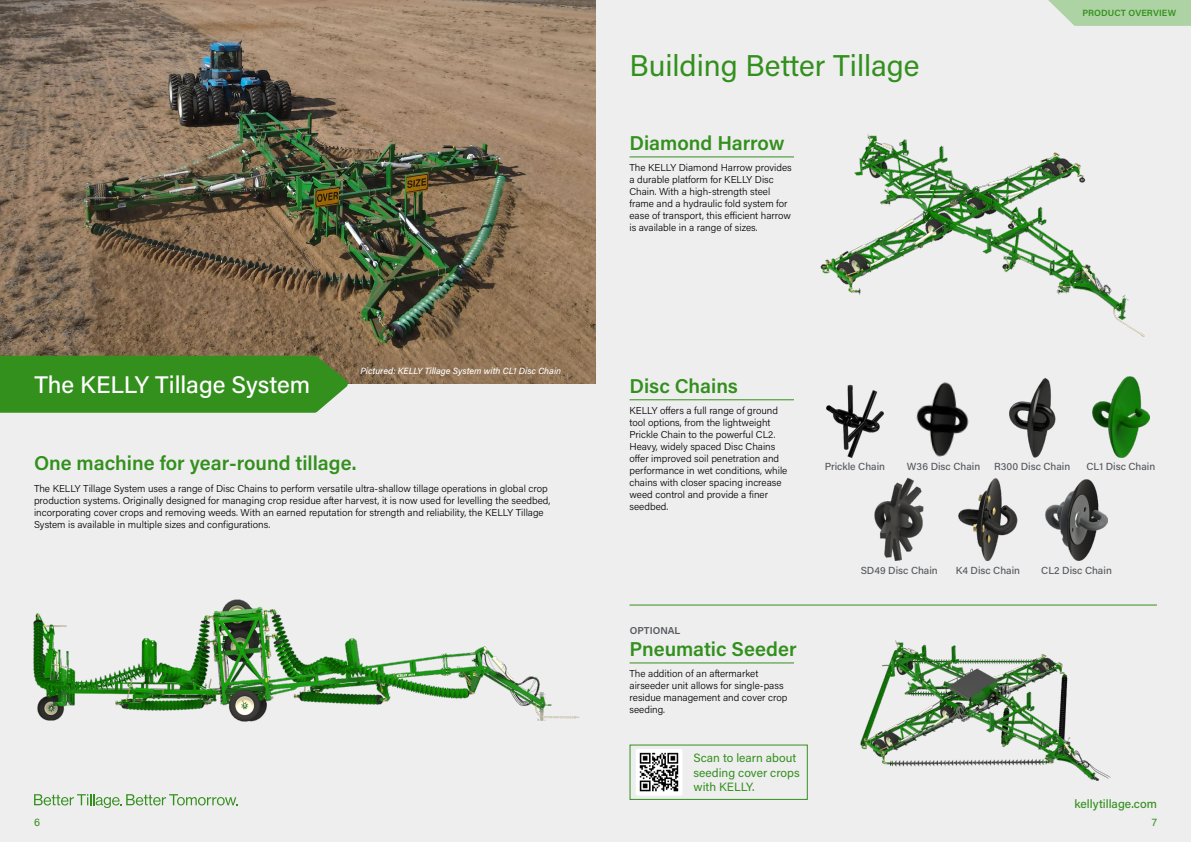
<style>
.page{position:relative;width:1191px;height:842px;background:#fff}
.page>*{position:absolute;margin:0;border:0;box-sizing:border-box;transform-origin:0 0}
.H2_Titles{font:30px "Acumin Pro";color:#33901d}
.t1{font:500 24px "Acumin Pro";color:#fff}
.H3_Titles{font:600 20px "Acumin Pro";color:#33901d}
.t2{font:12px/14.4px "Acumin Pro";color:#33901d}
.t3{font:500 12px "Acumin Pro";color:#33901d}
.t4{font:11px "Acumin Pro";color:#33901d}
.t5{font:10.3px "Acumin Variable Concept";color:#55595c}
.Body_10pt_light{font:300 10px/12px "Acumin Pro";color:#000}
.t6{font:600 10px "Acumin Pro";color:#55595c}
.t7{font:italic 500 9px "Acumin Pro";color:#fff}
.Tab_Label_Green{font:600 9px "Acumin Pro";letter-spacing:.01em;color:#33901d}
</style>
<div class="page">
<div style="left:0;top:0;width:595px;height:842px;background:#eeeeef"></div>
<div style="left:595px;top:0;width:596px;height:842px;background:#eeeeef"></div>
<svg style="left:34px;top:794px;width:204px;height:14px"></svg>
<img style="left:0;top:0;width:595px;height:384px">
<hr style="left:629px;top:605px;width:528px;height:1px;background:#33901d">
<svg style="left:1048px;top:0;width:143px;height:26px;background:#b3d5ab"></svg>
<div style="left:0;top:356px;width:348px;height:57px;background:#33901d"></div>
<hr style="left:629px;top:157px;width:165px;height:1px;background:#33901d">
<img style="left:820px;top:134px;width:325px;height:203px">
<hr style="left:629px;top:399px;width:165px;height:1px;background:#33901d">
<img style="left:1045px;top:480px;width:62px;height:81px">
<img style="left:1092px;top:377px;width:57px;height:80px">
<img style="left:958px;top:478px;width:60px;height:83px">
<img style="left:875px;top:477px;width:48px;height:84px">
<img style="left:916px;top:382px;width:53px;height:75px">
<img style="left:827px;top:384px;width:56px;height:73px">
<img style="left:1009px;top:378px;width:47px;height:79px">
<hr style="left:629px;top:663px;width:165px;height:1px;background:#33901d">
<img style="left:860px;top:640px;width:251px;height:141px">
<img style="left:636px;top:749px;width:46px;height:46px">
<div style="left:630px;top:745px;width:177px;height:55px;border:1px solid #33901d"></div>
<img style="left:33px;top:599px;width:547px;height:123px">
<p class="t1" style="left:34px;top:368px;width:277px">The KELLY Tillage System</p>
<p class="t7" style="left:360px;top:365px;width:202px">Pictured: KELLY Tillage System with CL1 Disc Chain</p>
<p class="H3_Titles" style="left:34px;top:449px;width:324px">One machine for year-round tillage.</p>
<p class="Body_10pt_light" style="left:34px;top:482px;width:518px">The KELLY Tillage System uses a range of Disc Chains to perform versatile ultra-shallow tillage operations in global crop production systems. Originally designed for managing crop residue after harvest, it is now used for levelling the seedbed, incorporating cover crops and removing weeds. With an earned reputation for strength and reliability, the KELLY Tillage System is available in multiple sizes and configurations.</p>
<p class="H2_Titles" style="left:629px;top:45px;width:292px">Building Better Tillage</p>
<p class="H3_Titles" style="left:629px;top:129px;width:157px">Diamond Harrow</p>
<p class="Body_10pt_light" style="left:629px;top:161px;width:164px">The KELLY Diamond Harrow provides a durable platform for KELLY Disc Chain. With a high-strength steel frame and a hydraulic fold system for ease of transport, this efficient harrow is available in a range of sizes.</p>
<p class="Tab_Label_Green" style="left:1082px;top:6px;width:95px">PRODUCT OVERVIEW</p>
<p class="H3_Titles" style="left:629px;top:372px;width:110px">Disc Chains</p>
<p class="Body_10pt_light" style="left:629px;top:404px;width:159px">KELLY offers a full range of ground tool options, from the lightweight<br>Prickle Chain to the powerful CL2.<br>Heavy, widely spaced Disc Chains offer improved soil penetration and performance in wet conditions, while chains with closer spacing increase weed control and provide a finer seedbed.</p>
<p class="t5" style="left:824px;top:460px;width:62px">Prickle Chain</p>
<p class="t5" style="left:907px;top:460px;width:75px">W36 Disc Chain</p>
<p class="t5" style="left:994px;top:460px;width:78px">R300 Disc Chain</p>
<p class="t5" style="left:1086px;top:460px;width:70px">CL1 Disc Chain</p>
<p class="t6" style="left:630px;top:624px;width:52px">OPTIONAL</p>
<p class="H3_Titles" style="left:629px;top:635px;width:169px">Pneumatic Seeder</p>
<p class="Body_10pt_light" style="left:629px;top:667px;width:159px">The addition of an aftermarket airseeder unit allows for single-pass residue management and cover crop seeding.</p>
<p class="t2" style="left:693px;top:750px;width:108px">Scan to learn about seeding cover crops with KELLY.</p>
<p class="t5" style="left:860px;top:563px;width:79px">SD49 Disc Chain</p>
<p class="t5" style="left:955px;top:563px;width:66px">K4 Disc Chain</p>
<p class="t5" style="left:1041px;top:563px;width:72px">CL2 Disc Chain</p>
<p class="t3" style="left:1074px;top:795px;width:84px">kellytillage.com</p>
<p class="t4" style="left:34px;top:814px;width:8px">6</p>
<p class="t4" style="left:1151px;top:814px;width:7px">7</p>
</div>
